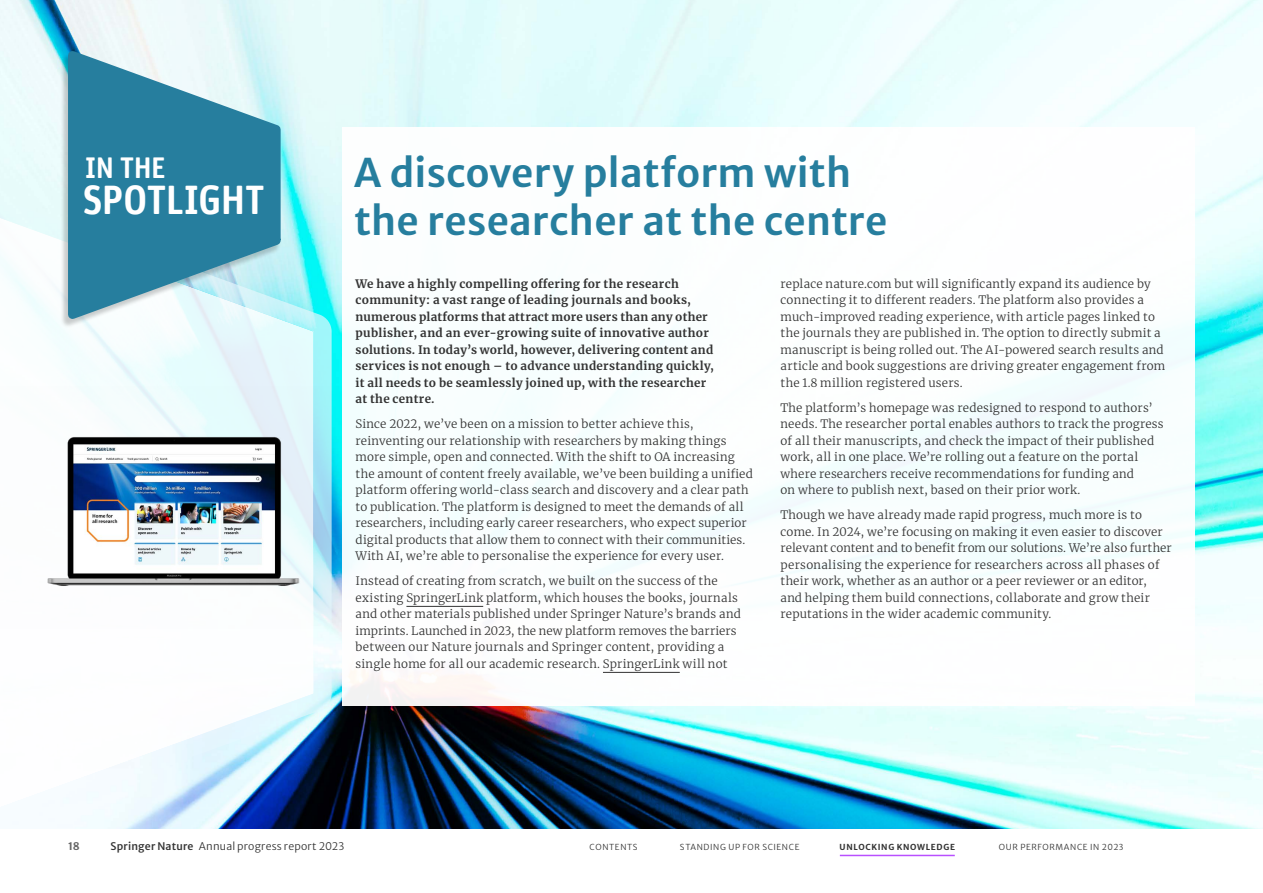
<style>
.page{position:relative;width:1263px;height:893px;background:#fff}
.page>*{position:absolute;margin:0;border:0;box-sizing:border-box;transform-origin:0 0}
.SN23_spot_head_26_off{font:600 39px/48px "Merriweather Sans";letter-spacing:.005em;color:#267e9e}
.SN23_PO_13{font:700 condensed 38.55px "Daytona Pro";letter-spacing:.015em;color:#fff}
.SN23_PO_13-2{font:700 condensed 28.05px "Daytona Pro";color:#fff}
.SN23_spot_body_7_75_off{font:300 11.7px/16.5px "Merriweather";letter-spacing:.015em;color:#333}
.SN23_spot_body_7_75_off-2{font:700 11.7px/16.5px "Merriweather";letter-spacing:.025em;color:#333}
.t1{font:300 10.5px "Merriweather Sans";letter-spacing:.02em;color:#333}
.t2{font:700 10.5px "Merriweather Sans";color:#666}
.t3{font:300 8.25px "Merriweather Sans";letter-spacing:.075em;color:#333}
.t4{font:700 8.25px "Merriweather Sans";letter-spacing:.08em;color:#333}
.s1{font-weight:500}
</style>
<div class="page">
<img style="left:0;top:0;width:1263px;height:829px">
<svg style="left:0;top:62px;width:343px;height:767px"></svg>
<img style="left:0;top:387px;width:343px;height:242px">
<div style="left:60px;top:53px;width:221px;height:275px;background:#000;opacity:.2"></div>
<svg style="left:64px;top:43px;width:224px;height:284px;background:#64a6bc"></svg>
<div style="left:343px;top:128px;width:852px;height:578px;background:#fff"></div>
<hr style="left:406px;top:606px;width:77px;height:1px;background:#333">
<hr style="left:603px;top:672px;width:77px;height:1px;background:#333">
<hr style="left:840px;top:855px;width:115px;height:1px;background:#b950ff">
<p class="SN23_PO_13-2" style="left:86px;top:149px;width:82px">IN THE</p>
<p class="SN23_PO_13" style="left:83px;top:174px;width:183px">SPOTLIGHT</p>
<h1 class="SN23_spot_head_26_off" style="left:354px;top:145px;width:535px">A discovery platform with the researcher at the centre</h1>
<h1 class="SN23_spot_body_7_75_off-2" style="left:356px;top:275px;width:360px">We have a highly compelling offering for the research community: a vast range of leading journals and books, numerous platforms that attract more users than any other publisher, and an ever-growing suite of innovative author solutions. In today’s world, however, delivering content and services is not enough – to advance understanding quickly, it all needs to be seamlessly joined up, with the researcher at the centre.</h1>
<h1 class="SN23_spot_body_7_75_off" style="left:356px;top:415px;width:399px">Since 2022, we’ve been on a mission to better achieve this, reinventing our relationship with researchers by making things more simple, open and connected. With the shift to OA increasing the amount of content freely available, we’ve been building a unified platform offering world-class search and discovery and a clear path to publication. The platform is designed to meet the demands of all researchers, including early career researchers, who expect superior digital products that allow them to connect with their communities.<br>With AI, we’re able to personalise the experience for every user.</h1>
<h1 class="SN23_spot_body_7_75_off" style="left:356px;top:572px;width:387px">Instead of creating from scratch, we built on the success of the existing SpringerLink platform, which houses the books, journals and other materials published under Springer Nature’s brands and imprints. Launched in 2023, the new platform removes the barriers between our Nature journals and Springer content, providing a single home for all our academic research. SpringerLink will not</h1>
<h1 class="SN23_spot_body_7_75_off" style="left:781px;top:275px;width:386px">replace nature.com but will significantly expand its audience by connecting it to different readers. The platform also provides a much-improved reading experience, with article pages linked to the journals they are published in. The option to directly submit a manuscript is being rolled out. The AI-powered search results and article and book suggestions are driving greater engagement from the 1.8 million registered users.</h1>
<h1 class="SN23_spot_body_7_75_off" style="left:781px;top:399px;width:384px">The platform’s homepage was redesigned to respond to authors’ needs. The researcher portal enables authors to track the progress of all their manuscripts, and check the impact of their published work, all in one place. We’re rolling out a feature on the portal where researchers receive recommendations for funding and<br>on where to publish next, based on their prior work.</h1>
<h1 class="SN23_spot_body_7_75_off" style="left:781px;top:506px;width:393px">Though we have already made rapid progress, much more is to come. In 2024, we’re focusing on making it even easier to discover relevant content and to benefit from our solutions. We’re also further personalising the experience for researchers across all phases of their work, whether as an author or a peer reviewer or an editor,<br>and helping them build connections, collaborate and grow their reputations in the wider academic community.</h1>
<p class="t2" style="left:68px;top:837px;width:13px">18</p>
<p class="t1" style="left:111px;top:837px;width:235px"><span class="s1">Springer Nature</span> Annual progress report 2023</p>
<p class="t3" style="left:590px;top:840px;width:49px">CONTENTS</p>
<p class="t3" style="left:680px;top:840px;width:121px">STANDING UP FOR SCIENCE</p>
<p class="t4" style="left:840px;top:840px;width:117px">UNLOCKING KNOWLEDGE</p>
<p class="t3" style="left:999px;top:840px;width:126px">OUR PERFORMANCE IN 2023</p>
</div>
